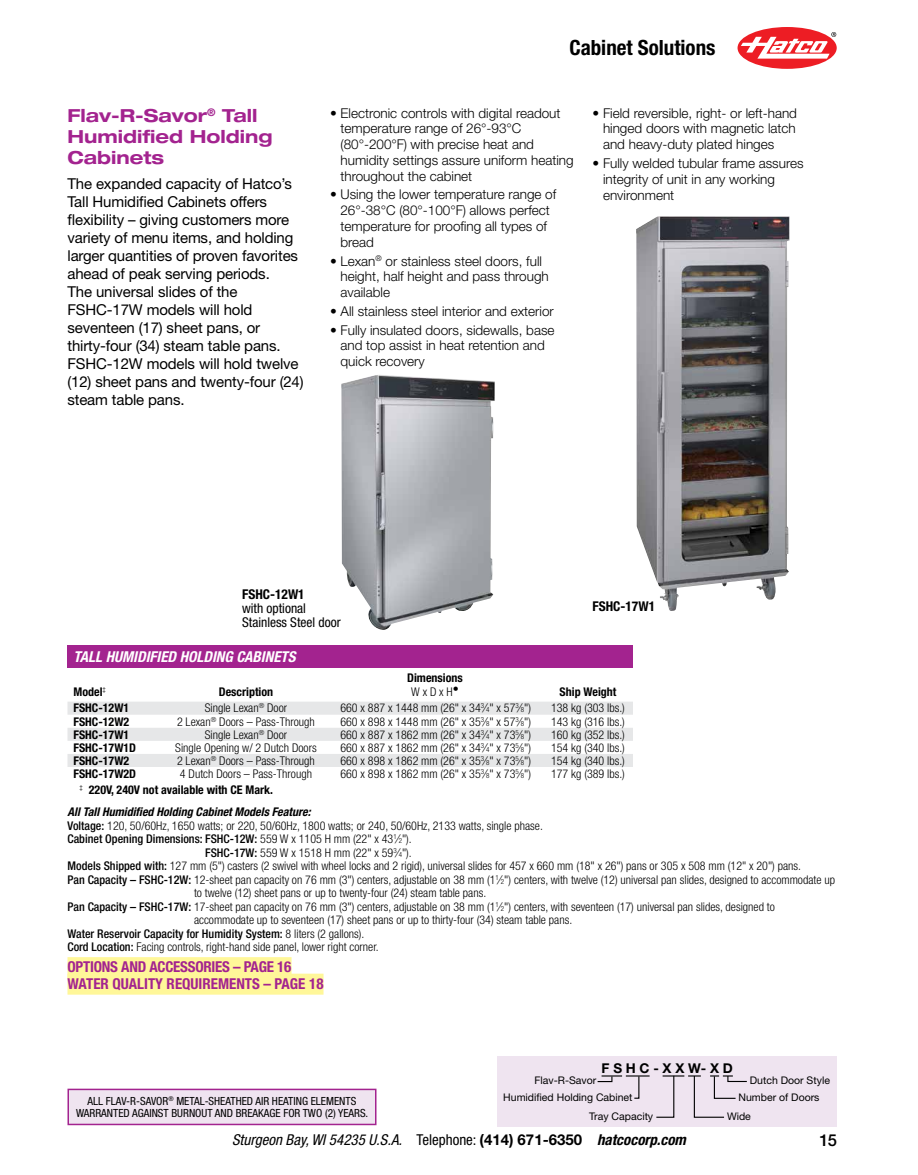
<style>
.page{position:relative;width:918px;height:1175px;background:#fff}
.page>*{position:absolute;margin:0;border:0;box-sizing:border-box;transform-origin:0 0}
.t1{font:700 condensed 21px "Helvetica Neue LT Std";color:#000}
.t2{font:700 expanded 18px/21px "Helvetica Neue LT Std";color:#a3238f}
.t3{font:500 16.5px "Helvetica Neue LT Std";color:#000}
.t4{font:15px/18px "Helvetica Neue LT Std";letter-spacing:-.01em;color:#000}
.t5{font:italic condensed 15px "Helvetica Neue LT Std";color:#000}
.t6{font:700 condensed 15px/16.5px "Helvetica Neue LT Std";letter-spacing:-.015em;color:#a3238f}
.t7{font:italic 700 condensed 15px "Helvetica Neue LT Std";color:#fff}
.t8{font:300 13.5px/15.8px "Helvetica Neue LT Std";color:#000}
.t9{font:condensed 13.5px/14.2px "Helvetica Neue LT Std";color:#000}
.t10{font:700 condensed 13.5px "Helvetica Neue LT Std";color:#000}
.t11{font:700 13.5px "Helvetica Neue LT Std";letter-spacing:.28em;color:#000}
.t12{font:300 condensed 12px "Helvetica Neue LT Std";color:#000}
.t13{font:500 condensed 12px "Helvetica Neue LT Std";color:#000}
.t14{font:700 condensed 12px "Helvetica Neue LT Std";color:#000}
.t15{font:italic 700 condensed 12px/22.5px "Helvetica Neue LT Std";color:#000}
.t16{font:condensed 11.25px/12px "Helvetica Neue LT Std";color:#000;text-align:center}
.t17{font:10.5px "Helvetica Neue LT Std";color:#000}
.s1{font-size:7.05px}
.s2{font-style:normal}
.s3{font-weight:500}
.s4{font-weight:300}
.s5{font-weight:300;font-size:7.05px}
.s6{font-weight:700;font-style:normal;font-stretch:normal}
.s7{font-weight:700}
</style>
<div class="page">
<div style="left:68px;top:957px;width:224px;height:21px;background:#fff799"></div>
<div style="left:68px;top:973px;width:256px;height:21px;background:#fff799"></div>
<div style="left:68px;top:645px;width:565px;height:22px;background:#a3238f"></div>
<svg style="left:68px;top:702px;width:565px;height:65px"></svg>
<div style="left:738px;top:27px;width:99px;height:42px;background:#ed1d24;border-radius:50%"></div>
<svg style="left:741px;top:32px;width:95px;height:27px"></svg>
<div style="left:498px;top:1056px;width:339px;height:70px;background:#efe4f0"></div>
<svg style="left:597px;top:1075px;width:150px;height:43px"></svg>
<img style="left:636px;top:216px;width:154px;height:395px">
<img style="left:341px;top:375px;width:154px;height:255px">
<div style="left:68px;top:1089px;width:308px;height:35px;background:#efe4f0"></div>
<div style="left:68px;top:1088px;width:308px;height:37px;border:2px solid #a3238f"></div>
<h2 class="t2" style="left:68px;top:105px;width:206px">Flav-R-Savor<sup>®</sup> Tall<br>Humidified Holding<br>Cabinets</h2>
<p class="t4" style="left:68px;top:175px;width:238px">The expanded capacity of Hatco’s<br>Tall Humidified Cabinets offers flexibility – giving customers more variety of menu items, and holding larger quantities of proven favorites ahead of peak serving periods.<br>The universal slides of the<br>FSHC-17W models will hold seventeen (17) sheet pans, or thirty-four (34) steam table pans.<br>FSHC-12W models will hold twelve (12) sheet pans and twenty-four (24) steam table pans.</p>
<h1 class="t1" style="left:569px;top:35px;width:148px">Cabinet Solutions</h1>
<p class="t8" style="left:341px;top:105px;width:235px;text-indent:-11px">• Electronic controls with digital readout temperature range of 26°-93°C (80°-200°F) with precise heat and humidity settings assure uniform heating throughout the cabinet</p>
<p class="t8" style="left:341px;top:186px;width:217px;text-indent:-11px">• Using the lower temperature range of<br>26°-38°C (80°-100°F) allows perfect temperature for proofing all types of bread</p>
<p class="t8" style="left:341px;top:252px;width:210px;text-indent:-11px">• Lexan<sup>®</sup> or stainless steel doors, full height, half height and pass through available</p>
<p class="t8" style="left:330px;top:303px;width:225px">• All stainless steel interior and exterior</p>
<p class="t8" style="left:341px;top:321px;width:216px;text-indent:-11px">• Fully insulated doors, sidewalls, base and top assist in heat retention and quick recovery</p>
<p class="t8" style="left:603px;top:105px;width:196px;text-align:justify;text-indent:-11px">• Field reversible, right- or left-hand hinged doors with magnetic latch and heavy-duty plated hinges</p>
<p class="t8" style="left:603px;top:155px;width:202px;text-indent:-11px">• Fully welded tubular frame assures integrity of unit in any working environment</p>
<p class="t10" style="left:242px;top:586px;width:64px">FSHC-12W1</p>
<p class="t9" style="left:242px;top:601px;width:100px">with optional<br>Stainless Steel door</p>
<p class="t7" style="left:74px;top:647px;width:224px">TALL HUMIDIFIED HOLDING CABINETS</p>
<p class="t14" style="left:74px;top:684px;width:34px">Model<sup>‡</sup></p>
<p class="t14" style="left:219px;top:684px;width:56px">Description</p>
<p class="t10" style="left:592px;top:597px;width:64px">FSHC-17W1</p>
<p class="t14" style="left:407px;top:670px;width:57px">Dimensions</p>
<p class="t12" style="left:411px;top:684px;width:49px">W x D x H•</p>
<p class="t14" style="left:560px;top:684px;width:58px">Ship Weight</p>
<p class="t14" style="left:74px;top:701px;width:57px">FSHC-12W1</p>
<p class="t12" style="left:205px;top:701px;width:84px">Single Lexan<sup>®</sup> Door</p>
<p class="t12" style="left:340px;top:701px;width:192px">660 x 887 x 1448 mm (26" x 34<sup>3</sup>⁄<span class="s1">4</span>" x 57<sup>3</sup>⁄<span class="s1">8</span>")</p>
<p class="t12" style="left:551px;top:701px;width:75px">138 kg (303 lbs.)</p>
<p class="t14" style="left:74px;top:714px;width:57px">FSHC-12W2</p>
<p class="t12" style="left:177px;top:714px;width:139px">2 Lexan<sup>®</sup> Doors – Pass-Through</p>
<p class="t12" style="left:340px;top:714px;width:192px">660 x 898 x 1448 mm (26" x 35<sup>3</sup>⁄<span class="s1">8</span>" x 57<sup>3</sup>⁄<span class="s1">8</span>")</p>
<p class="t12" style="left:551px;top:714px;width:75px">143 kg (316 lbs.)</p>
<p class="t14" style="left:74px;top:727px;width:57px">FSHC-17W1</p>
<p class="t12" style="left:205px;top:727px;width:84px">Single Lexan<sup>®</sup> Door</p>
<p class="t12" style="left:340px;top:727px;width:192px">660 x 887 x 1862 mm (26" x 34<sup>3</sup>⁄<span class="s1">4</span>" x 73<sup>5</sup>⁄<span class="s1">8</span>")</p>
<p class="t12" style="left:551px;top:727px;width:75px">160 kg (352 lbs.)</p>
<p class="t14" style="left:74px;top:740px;width:64px">FSHC-17W1D</p>
<p class="t12" style="left:175px;top:740px;width:143px">Single Opening w/ 2 Dutch Doors</p>
<p class="t12" style="left:340px;top:740px;width:192px">660 x 887 x 1862 mm (26" x 34<sup>3</sup>⁄<span class="s1">4</span>" x 73<sup>5</sup>⁄<span class="s1">8</span>")</p>
<p class="t12" style="left:551px;top:740px;width:75px">154 kg (340 lbs.)</p>
<p class="t14" style="left:74px;top:753px;width:57px">FSHC-17W2</p>
<p class="t12" style="left:177px;top:753px;width:139px">2 Lexan<sup>®</sup> Doors – Pass-Through</p>
<p class="t12" style="left:340px;top:753px;width:192px">660 x 898 x 1862 mm (26" x 35<sup>3</sup>⁄<span class="s1">8</span>" x 73<sup>5</sup>⁄<span class="s1">8</span>")</p>
<p class="t12" style="left:551px;top:753px;width:75px">154 kg (340 lbs.)</p>
<p class="t14" style="left:74px;top:766px;width:64px">FSHC-17W2D</p>
<p class="t12" style="left:180px;top:766px;width:134px">4 Dutch Doors – Pass-Through</p>
<p class="t12" style="left:340px;top:766px;width:192px">660 x 898 x 1862 mm (26" x 35<sup>3</sup>⁄<span class="s1">8</span>" x 73<sup>5</sup>⁄<span class="s1">8</span>")</p>
<p class="t12" style="left:551px;top:766px;width:75px">177 kg (389 lbs.)</p>
<p class="t15" style="left:67px;top:778px;width:245px;text-indent:12px"><sup>‡</sup> <span class="s2">220V, 240V not available with CE Mark.<br></span>All Tall Humidified Holding Cabinet Models Feature:</p>
<p class="t12" style="left:67px;top:818px;width:477px"><span class="s3">Voltage:</span> 120, 50/60Hz, 1650 watts; or 220, 50/60Hz, 1800 watts; or 240, 50/60Hz, 2133 watts, single phase.</p>
<p class="t13" style="left:67px;top:831px;width:346px">Cabinet Opening Dimensions: FSHC-12W: <span class="s4">559 W x 1105 H mm (22" x 43</span><sup>1</sup><span class="s4">⁄</span><span class="s5">2</span><span class="s4">").</span></p>
<p class="t12" style="left:205px;top:845px;width:208px"><span class="s3">FSHC-17W:</span> 559 W x 1518 H mm (22" x 59<sup>3</sup>⁄<span class="s1">4</span>").</p>
<p class="t12" style="left:68px;top:859px;width:735px"><span class="s3">Models Shipped with:</span> 127 mm (5") casters (2 swivel with wheel locks and 2 rigid), universal slides for 457 x 660 mm (18" x 26") pans or 305 x 508 mm (12" x 20") pans.</p>
<p class="t12" style="left:68px;top:872px;width:769px"><span class="s3">Pan Capacity – FSHC-12W:</span> 12-sheet pan capacity on 76 mm (3") centers, adjustable on 38 mm (1<sup>1</sup>⁄<span class="s1">2</span>") centers, with twelve (12) universal pan slides, designed to accommodate up</p>
<p class="t12" style="left:194px;top:886px;width:294px">to twelve (12) sheet pans or up to twenty-four (24) steam table pans.</p>
<p class="t12" style="left:68px;top:899px;width:709px"><span class="s3">Pan Capacity – FSHC-17W:</span> 17-sheet pan capacity on 76 mm (3") centers, adjustable on 38 mm (1<sup>1</sup>⁄<span class="s1">2</span>") centers, with seventeen (17) universal pan slides, designed to</p>
<p class="t12" style="left:194px;top:913px;width:380px">accommodate up to seventeen (17) sheet pans or up to thirty-four (34) steam table pans.</p>
<p class="t13" style="left:68px;top:926px;width:298px">Water Reservoir Capacity for Humidity System: <span class="s4">8 liters (2 gallons).</span></p>
<p class="t12" style="left:68px;top:940px;width:313px"><span class="s3">Cord Location:</span> Facing controls, right-hand side panel, lower right corner.</p>
<p class="t6" style="left:68px;top:958px;width:258px">OPTIONS AND ACCESSORIES – PAGE 16<br>WATER QUALITY REQUIREMENTS – PAGE 18</p>
<p class="t16" style="left:76px;top:1094px;width:294px">ALL FLAV-R-SAVOR<sup>®</sup> METAL-SHEATHED AIR HEATING ELEMENTS<br>WARRANTED AGAINST BURNOUT AND BREAKAGE FOR TWO (2) YEARS.</p>
<p class="t11" style="left:602px;top:1059px;width:133px">FSHC - XXW- XD</p>
<p class="t17" style="left:535px;top:1074px;width:63px">Flav-R-Savor</p>
<p class="t17" style="left:750px;top:1074px;width:82px">Dutch Door Style</p>
<p class="t17" style="left:503px;top:1091px;width:131px">Humidified Holding Cabinet</p>
<p class="t17" style="left:739px;top:1091px;width:82px">Number of Doors</p>
<p class="t17" style="left:589px;top:1110px;width:65px">Tray Capacity</p>
<p class="t17" style="left:727px;top:1110px;width:25px">Wide</p>
<p class="t5" style="left:232px;top:1131px;width:455px">Sturgeon Bay, WI 54235 U.S.A. <span class="s2">Telephone:</span> <span class="s6">(414) 671-6350</span> <span class="s7">hatcocorp.com</span></p>
<h3 class="t3" style="left:820px;top:1130px;width:19px">15</h3>
</div>
